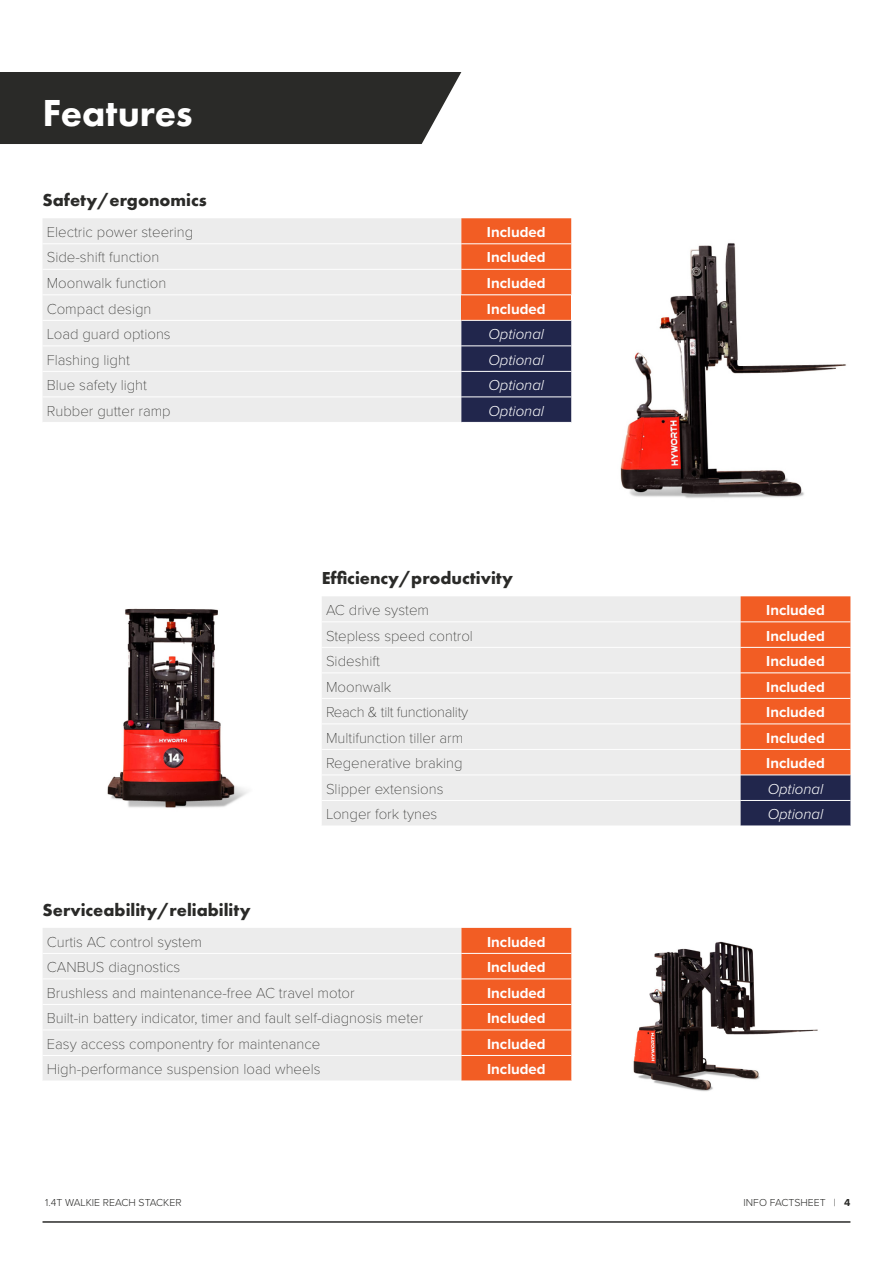
<style>
.page{position:relative;width:893px;height:1263px;background:#fff}
.page>*{position:absolute;margin:0;border:0;box-sizing:border-box;transform-origin:0 0}
.t1{font:800 39px "Futura PT";color:#fff}
.Subheading{font:700 18px "Futura PT";color:#2a2a28}
.Body{font:100 15px "Proxima Nova T";color:#2a2a28}
.Table_-_Body{font:700 15px "Proxima Nova";color:#fff}
.Table_-_Body-2{font:100 15px "Proxima Nova T";color:#2a2a28}
.Table_-_Body-3{font:italic 300 15px "Proxima Nova";color:#fff}
.Body-2{font:100 15px "Proxima Nova T";letter-spacing:-.02em;color:#2a2a28}
.Body-3{font:300 10.5px "Proxima Nova";color:#2a2a28}
.s1{font-weight:700}
</style>
<div class="page">
<div style="left:0;top:72px;width:461px;height:72px;background:#2a2a28"></div>
<hr style="left:43px;top:1221px;width:807px;height:2px;background:#2a2a28">
<div style="left:43px;top:218px;width:418px;height:204px;background:#ececec"></div>
<div style="left:461px;top:218px;width:110px;height:76px;background:#f25d24"></div>
<div style="left:461px;top:295px;width:110px;height:25px;background:#f25d24"></div>
<div style="left:461px;top:321px;width:110px;height:101px;background:#21264c"></div>
<hr style="left:43px;top:243px;width:418px;height:1px;background:#fff">
<hr style="left:461px;top:243px;width:110px;height:1px;background:#fff">
<hr style="left:43px;top:269px;width:418px;height:1px;background:#fff">
<hr style="left:461px;top:269px;width:110px;height:1px;background:#fff">
<hr style="left:43px;top:294px;width:418px;height:1px;background:#fff">
<hr style="left:43px;top:320px;width:418px;height:1px;background:#fff">
<hr style="left:43px;top:371px;width:418px;height:1px;background:#fff">
<hr style="left:43px;top:396px;width:418px;height:1px;background:#fff">
<hr style="left:43px;top:345px;width:418px;height:1px;background:#fff">
<hr style="left:461px;top:345px;width:110px;height:1px;background:#fff">
<hr style="left:461px;top:371px;width:110px;height:1px;background:#fff">
<hr style="left:461px;top:396px;width:110px;height:1px;background:#fff">
<div style="left:43px;top:928px;width:418px;height:152px;background:#ececec"></div>
<div style="left:461px;top:928px;width:110px;height:152px;background:#f25d24"></div>
<hr style="left:43px;top:953px;width:418px;height:1px;background:#fff">
<hr style="left:461px;top:953px;width:110px;height:1px;background:#fff">
<hr style="left:43px;top:978px;width:418px;height:1px;background:#fff">
<hr style="left:461px;top:978px;width:110px;height:1px;background:#fff">
<hr style="left:43px;top:1004px;width:418px;height:1px;background:#fff">
<hr style="left:43px;top:1029px;width:418px;height:1px;background:#fff">
<hr style="left:43px;top:1055px;width:418px;height:1px;background:#fff">
<hr style="left:461px;top:1004px;width:110px;height:1px;background:#fff">
<hr style="left:461px;top:1029px;width:110px;height:1px;background:#fff">
<hr style="left:461px;top:1055px;width:110px;height:1px;background:#fff">
<div style="left:322px;top:596px;width:419px;height:229px;background:#ececec"></div>
<svg style="left:741px;top:596px;width:109px;height:229px;background:#c4522f"></svg>
<hr style="left:322px;top:621px;width:419px;height:1px;background:#fff">
<hr style="left:741px;top:621px;width:109px;height:1px;background:#fff">
<hr style="left:322px;top:647px;width:419px;height:1px;background:#fff">
<hr style="left:741px;top:647px;width:109px;height:1px;background:#fff">
<hr style="left:322px;top:672px;width:419px;height:1px;background:#fff">
<hr style="left:741px;top:672px;width:109px;height:1px;background:#fff">
<hr style="left:322px;top:698px;width:419px;height:1px;background:#fff">
<hr style="left:322px;top:723px;width:419px;height:1px;background:#fff">
<hr style="left:322px;top:749px;width:419px;height:1px;background:#fff">
<hr style="left:322px;top:800px;width:419px;height:1px;background:#fff">
<hr style="left:741px;top:800px;width:109px;height:1px;background:#fff">
<hr style="left:741px;top:698px;width:109px;height:1px;background:#fff">
<hr style="left:741px;top:723px;width:109px;height:1px;background:#fff">
<hr style="left:741px;top:749px;width:109px;height:1px;background:#fff">
<hr style="left:322px;top:774px;width:419px;height:1px;background:#fff">
<hr style="left:741px;top:774px;width:109px;height:1px;background:#fff">
<img style="left:107px;top:608px;width:141px;height:200px">
<img style="left:620px;top:243px;width:226px;height:255px">
<img style="left:633px;top:941px;width:185px;height:151px">
<h1 class="t1" style="left:43px;top:89px;width:152px">Features</h1>
<p class="Subheading" style="left:43px;top:188px;width:166px">Safety/ergonomics</p>
<p class="Table_-_Body-2" style="left:47px;top:221px;width:148px">Electric power steering</p>
<p class="Table_-_Body" style="left:487px;top:221px;width:60px">Included</p>
<p class="Body" style="left:47px;top:246px;width:114px">Side-shift function</p>
<p class="Table_-_Body" style="left:487px;top:246px;width:60px">Included</p>
<p class="Body" style="left:47px;top:272px;width:121px">Moonwalk function</p>
<p class="Table_-_Body" style="left:487px;top:272px;width:60px">Included</p>
<p class="Body" style="left:47px;top:297px;width:106px">Compact design</p>
<p class="Table_-_Body" style="left:487px;top:297px;width:60px">Included</p>
<p class="Body" style="left:47px;top:323px;width:125px">Load guard options</p>
<p class="Table_-_Body-3" style="left:488px;top:323px;width:57px">Optional</p>
<p class="Body" style="left:47px;top:348px;width:85px">Flashing light</p>
<p class="Table_-_Body-3" style="left:488px;top:348px;width:57px">Optional</p>
<p class="Body" style="left:47px;top:374px;width:102px">Blue safety light</p>
<p class="Table_-_Body-3" style="left:488px;top:374px;width:57px">Optional</p>
<p class="Body" style="left:47px;top:399px;width:126px">Rubber gutter ramp</p>
<p class="Table_-_Body-3" style="left:488px;top:399px;width:57px">Optional</p>
<p class="Subheading" style="left:322px;top:566px;width:193px">Efficiency/productivity</p>
<p class="Table_-_Body-2" style="left:326px;top:599px;width:105px">AC drive system</p>
<p class="Table_-_Body" style="left:766px;top:599px;width:60px">Included</p>
<p class="Body" style="left:326px;top:624px;width:148px">Stepless speed control</p>
<p class="Table_-_Body" style="left:766px;top:624px;width:60px">Included</p>
<p class="Body" style="left:326px;top:650px;width:55px">Sideshift</p>
<p class="Table_-_Body" style="left:766px;top:650px;width:60px">Included</p>
<p class="Body" style="left:326px;top:675px;width:67px">Moonwalk</p>
<p class="Table_-_Body" style="left:766px;top:675px;width:60px">Included</p>
<p class="Body-2" style="left:326px;top:701px;width:144px">Reach &amp; tilt functionality</p>
<p class="Table_-_Body" style="left:766px;top:701px;width:60px">Included</p>
<p class="Body" style="left:326px;top:726px;width:139px">Multifunction tiller arm</p>
<p class="Table_-_Body" style="left:766px;top:726px;width:60px">Included</p>
<p class="Body" style="left:326px;top:752px;width:138px">Regenerative braking</p>
<p class="Table_-_Body" style="left:766px;top:752px;width:60px">Included</p>
<p class="Body" style="left:326px;top:777px;width:119px">Slipper extensions</p>
<p class="Table_-_Body-3" style="left:768px;top:777px;width:57px">Optional</p>
<p class="Body" style="left:326px;top:803px;width:113px">Longer fork tynes</p>
<p class="Table_-_Body-3" style="left:768px;top:803px;width:57px">Optional</p>
<p class="Subheading" style="left:43px;top:898px;width:210px">Serviceability/reliability</p>
<p class="Table_-_Body-2" style="left:47px;top:930px;width:157px">Curtis AC control system</p>
<p class="Table_-_Body" style="left:487px;top:930px;width:60px">Included</p>
<p class="Body" style="left:47px;top:956px;width:135px">CANBUS diagnostics</p>
<p class="Table_-_Body" style="left:487px;top:956px;width:60px">Included</p>
<p class="Body" style="left:47px;top:981px;width:309px">Brushless and maintenance-free AC travel motor</p>
<p class="Table_-_Body" style="left:487px;top:981px;width:60px">Included</p>
<p class="Body" style="left:47px;top:1007px;width:378px">Built-in battery indicator, timer and fault self-diagnosis meter</p>
<p class="Table_-_Body" style="left:487px;top:1007px;width:60px">Included</p>
<p class="Body" style="left:47px;top:1032px;width:275px">Easy access componentry for maintenance</p>
<p class="Table_-_Body" style="left:487px;top:1032px;width:60px">Included</p>
<p class="Body" style="left:47px;top:1058px;width:275px">High-performance suspension load wheels</p>
<p class="Table_-_Body" style="left:487px;top:1058px;width:60px">Included</p>
<p class="Body-3" style="left:45px;top:1195px;width:138px">1.4T WALKIE REACH STACKER</p>
<p class="Body-3" style="left:744px;top:1195px;width:108px">INFO FACTSHEET | <span class="s1">4</span></p>
</div>
